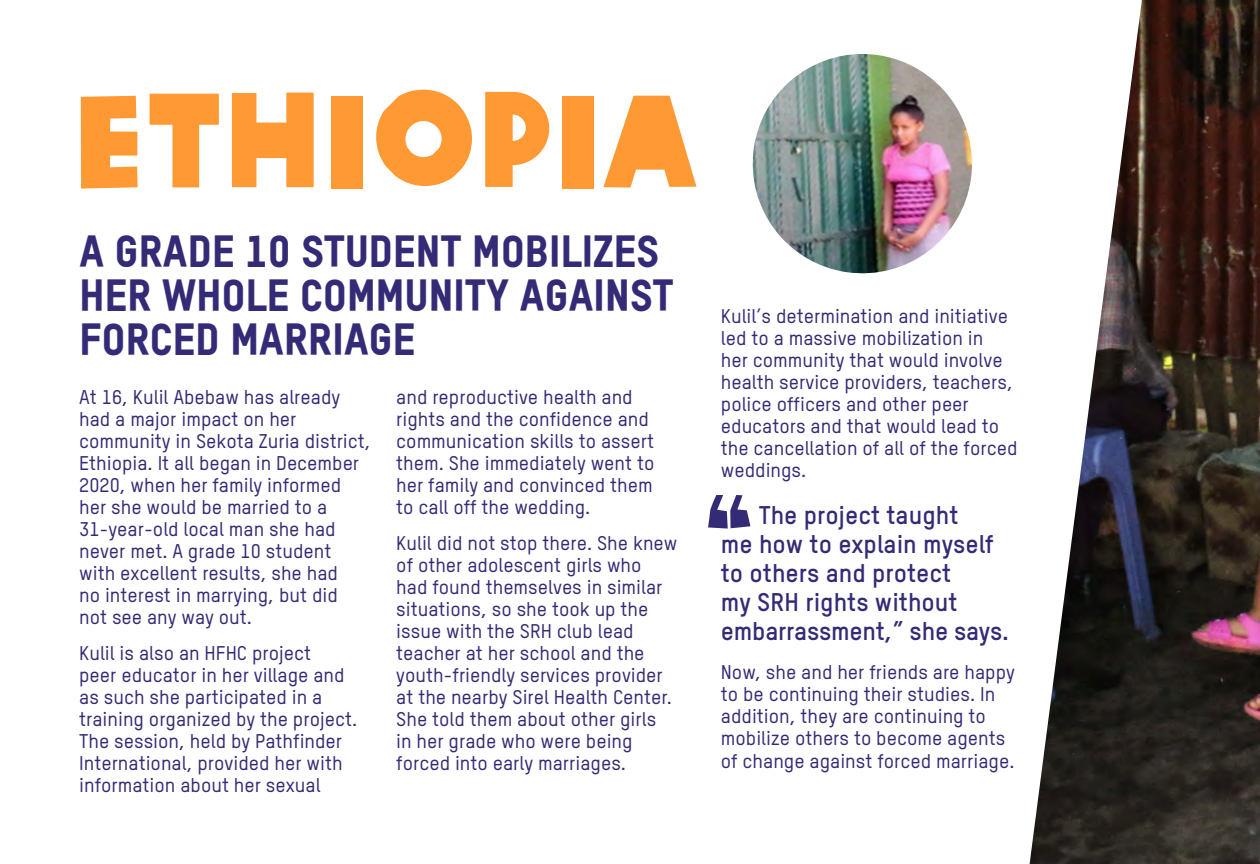
<style>
.page{position:relative;width:1260px;height:864px;background:#fff}
.page>*{position:absolute;margin:0;border:0;box-sizing:border-box;transform-origin:0 0}
.t1{font:130px "Oxfam Global Headline";color:#f93}
.t2{font:44px/44px "Oxfam TSTARPRO Headline";letter-spacing:-.01em;color:#342b76}
.t3{font:700 25.2px/29px "Oxfam TSTARPRO";color:#342b76}
.t4{font:500 19.6px/22px "Oxfam TSTARPRO";color:#342b76}
</style>
<div class="page">
<img style="left:1030px;top:0;width:230px;height:864px">
<img style="left:752px;top:54px;width:220px;height:220px">
<svg style="left:708px;top:495px;width:42px;height:34px"></svg>
<h1 class="t1" style="left:71px;top:28px;width:627px">ETHIOPIA</h1>
<h2 class="t2" style="left:79px;top:226px;width:596px">A GRADE 10 STUDENT MOBILIZES<br>HER WHOLE COMMUNITY AGAINST<br>FORCED MARRIAGE</h2>
<p class="t4" style="left:79px;top:384px;width:293px">At 16, Kulil Abebaw has already had a major impact on her community in Sekota Zuria district,<br>Ethiopia. It all began in December<br>2020, when her family informed her she would be married to a<br>31-year-old local man she had never met. A grade 10 student with excellent results, she had<br>no interest in marrying, but did<br>not see any way out.</p>
<p class="t4" style="left:79px;top:641px;width:280px">Kulil is also an HFHC project<br>peer educator in her village and as such she participated in a training organized by the project.<br>The session, held by Pathfinder<br>International, provided her with information about her sexual</p>
<p class="t4" style="left:396px;top:384px;width:260px">and reproductive health and rights and the confidence and communication skills to assert them. She immediately went to her family and convinced them to call off the wedding.</p>
<p class="t4" style="left:396px;top:531px;width:283px">Kulil did not stop there. She knew of other adolescent girls who had found themselves in similar situations, so she took up the issue with the SRH club lead teacher at her school and the youth-friendly services provider at the nearby Sirel Health Center.<br>She told them about other girls<br>in her grade who were being forced into early marriages.</p>
<p class="t4" style="left:721px;top:304px;width:298px">Kulil’s determination and initiative led to a massive mobilization in<br>her community that would involve health service providers, teachers, police officers and other peer educators and that would lead to the cancellation of all of the forced weddings.</p>
<p class="t3" style="left:721px;top:498px;width:290px;text-indent:38px">The project taught<br>me how to explain myself to others and protect<br>my SRH rights without embarrassment,” she says.</p>
<p class="t4" style="left:721px;top:659px;width:296px">Now, she and her friends are happy to be continuing their studies. In addition, they are continuing to mobilize others to become agents of change against forced marriage.</p>
</div>
